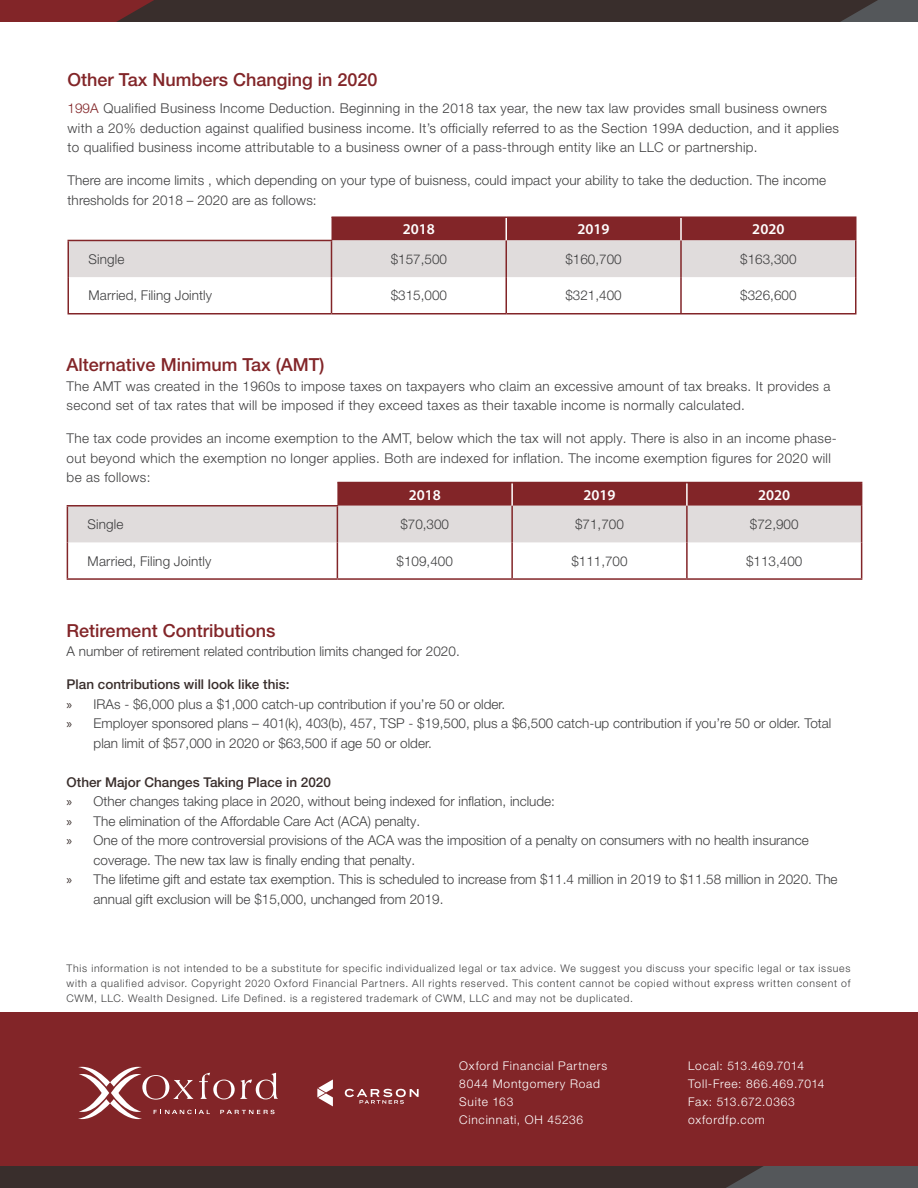
<style>
.page{position:relative;width:918px;height:1188px;background:#fff}
.page>*{position:absolute;margin:0;border:0;box-sizing:border-box;transform-origin:0 0}
.t1{font:500 18px "Helvetica Neue LT Pro";color:#822528}
.t2{font:600 15px "Myriad Pro";color:#fff}
.Table_Body{font:300 13.5px/19.5px "Helvetica Neue LT Pro";letter-spacing:.01em;color:#3e3e3f}
.t3{font:500 13.5px "Helvetica Neue LT Pro";color:#392e2c}
.Address{font:300 12px/18px "Helvetica Neue LT Pro";letter-spacing:.065em;color:#fff}
.Firm_Name_Website{font:300 12px "Helvetica Neue LT Pro";letter-spacing:.065em;color:#fff}
.Address-2{font:300 12px "Helvetica Neue LT Pro";letter-spacing:.045em;color:#fff}
.Disclosure{font:300 10.5px/15px "Helvetica Neue LT Pro";letter-spacing:.07em;color:#3e3e3f;text-align:justify}
.s1{color:#822528}
.s2{font-family:"Myriad Pro";font-weight:400;color:#392e2c}
</style>
<div class="page">
<div style="left:0;top:0;width:918px;height:22px;background:#822528"></div>
<svg style="left:116px;top:0;width:802px;height:22px;background:#3c302f"></svg>
<hr style="left:332px;top:216px;width:174px;height:2px;background:#822528">
<hr style="left:506px;top:216px;width:175px;height:2px;background:#822528">
<hr style="left:681px;top:216px;width:175px;height:2px;background:#822528">
<svg style="left:68px;top:217px;width:788px;height:60px;background:#cbb0b1"></svg>
<hr style="left:68px;top:241px;width:1px;height:36px;background:#822528">
<hr style="left:68px;top:240px;width:264px;height:1px;background:#822528">
<hr style="left:331px;top:241px;width:1px;height:36px;background:#822528">
<hr style="left:506px;top:240px;width:1px;height:37px;background:#822528">
<hr style="left:680px;top:240px;width:2px;height:37px;background:#822528">
<hr style="left:855px;top:240px;width:1px;height:37px;background:#822528">
<hr style="left:68px;top:277px;width:1px;height:36px;background:#822528">
<hr style="left:68px;top:313px;width:264px;height:2px;background:#822528">
<hr style="left:331px;top:277px;width:1px;height:36px;background:#822528">
<hr style="left:332px;top:313px;width:174px;height:2px;background:#822528">
<hr style="left:506px;top:277px;width:1px;height:36px;background:#822528">
<hr style="left:506px;top:313px;width:175px;height:2px;background:#822528">
<hr style="left:680px;top:277px;width:2px;height:36px;background:#822528">
<hr style="left:855px;top:277px;width:1px;height:36px;background:#822528">
<hr style="left:681px;top:313px;width:175px;height:2px;background:#822528">
<hr style="left:337px;top:482px;width:175px;height:1px;background:#822528">
<hr style="left:512px;top:482px;width:175px;height:1px;background:#822528">
<hr style="left:687px;top:482px;width:175px;height:1px;background:#822528">
<svg style="left:68px;top:483px;width:794px;height:59px;background:#ccb1b2"></svg>
<hr style="left:67px;top:507px;width:1px;height:35px;background:#822528">
<hr style="left:67px;top:505px;width:271px;height:2px;background:#822528">
<hr style="left:337px;top:507px;width:1px;height:35px;background:#822528">
<hr style="left:511px;top:506px;width:2px;height:36px;background:#822528">
<hr style="left:686px;top:506px;width:2px;height:36px;background:#822528">
<hr style="left:861px;top:506px;width:1px;height:36px;background:#822528">
<hr style="left:67px;top:542px;width:1px;height:36px;background:#822528">
<hr style="left:67px;top:578px;width:270px;height:2px;background:#822528">
<hr style="left:337px;top:542px;width:1px;height:36px;background:#822528">
<hr style="left:337px;top:578px;width:175px;height:2px;background:#822528">
<hr style="left:511px;top:542px;width:2px;height:36px;background:#822528">
<hr style="left:512px;top:578px;width:175px;height:2px;background:#822528">
<hr style="left:686px;top:542px;width:2px;height:36px;background:#822528">
<hr style="left:861px;top:542px;width:1px;height:36px;background:#822528">
<hr style="left:687px;top:578px;width:175px;height:2px;background:#822528">
<div style="left:0;top:1012px;width:918px;height:154px;background:#822528"></div>
<div style="left:0;top:1166px;width:918px;height:22px;background:#392e2c"></div>
<svg style="left:726px;top:1166px;width:192px;height:22px;background:#515255"></svg>
<svg style="left:345px;top:1089px;width:74px;height:15px"></svg>
<svg style="left:317px;top:1079px;width:16px;height:27px"></svg>
<svg style="left:78px;top:1067px;width:200px;height:52px"></svg>
<p class="t1" style="left:68px;top:69px;width:311px">Other Tax Numbers Changing in 2020</p>
<p class="Table_Body" style="left:68px;top:99px;width:773px"><span class="s1">199A</span> Qualified Business Income Deduction. Beginning in the 2018 tax year, the new tax law provides small business owners with a 20% deduction against qualified business income. It’s officially referred to as the Section 199A deduction, and it applies to qualified business income attributable to a business owner of a pass-through entity like an LLC or partnership.</p>
<p class="Table_Body" style="left:68px;top:171px;width:760px">There are income limits , which depending on your type of buisness, could impact your ability to take the deduction. The income thresholds for 2018 – 2020 are as follows:</p>
<p class="t2" style="left:403px;top:220px;width:34px">2018</p>
<p class="t2" style="left:578px;top:220px;width:34px">2019</p>
<p class="t2" style="left:752px;top:220px;width:34px">2020</p>
<p class="Table_Body" style="left:88px;top:249px;width:37px">Single</p>
<p class="Table_Body" style="left:391px;top:249px;width:58px">$157,500</p>
<p class="Table_Body" style="left:565px;top:249px;width:58px">$160,700</p>
<p class="Table_Body" style="left:740px;top:249px;width:58px">$163,300</p>
<p class="Table_Body" style="left:88px;top:285px;width:125px">Married, Filing Jointly</p>
<p class="Table_Body" style="left:391px;top:285px;width:58px">$315,000</p>
<p class="Table_Body" style="left:565px;top:285px;width:58px">$321,400</p>
<p class="Table_Body" style="left:740px;top:285px;width:58px">$326,600</p>
<p class="t1" style="left:67px;top:354px;width:259px">Alternative Minimum Tax (AMT)</p>
<p class="Table_Body" style="left:67px;top:376px;width:765px">The AMT was created in the 1960s to impose taxes on taxpayers who claim an excessive amount of tax breaks. It provides a second set of tax rates that will be imposed if they exceed taxes as their taxable income is normally calculated.</p>
<p class="Table_Body" style="left:67px;top:428px;width:772px">The tax code provides an income exemption to the AMT, below which the tax will not apply. There is also in an income phase&shy;out beyond which the exemption no longer applies. Both are indexed for inflation. The income exemption figures for 2020 will be as follows:</p>
<p class="t2" style="left:409px;top:485px;width:34px">2018</p>
<p class="t2" style="left:583px;top:485px;width:34px">2019</p>
<p class="t2" style="left:758px;top:485px;width:34px">2020</p>
<p class="Table_Body" style="left:88px;top:514px;width:37px">Single</p>
<p class="Table_Body" style="left:400px;top:514px;width:50px">$70,300</p>
<p class="Table_Body" style="left:575px;top:514px;width:50px">$71,700</p>
<p class="Table_Body" style="left:750px;top:514px;width:50px">$72,900</p>
<p class="Table_Body" style="left:88px;top:551px;width:125px">Married, Filing Jointly</p>
<p class="Table_Body" style="left:397px;top:551px;width:58px">$109,400</p>
<p class="Table_Body" style="left:571px;top:551px;width:58px">$111,700</p>
<p class="Table_Body" style="left:746px;top:551px;width:58px">$113,400</p>
<p class="t1" style="left:67px;top:619px;width:210px">Retirement Contributions</p>
<p class="Table_Body" style="left:67px;top:641px;width:395px">A number of retirement related contribution limits changed for 2020.</p>
<p class="t3" style="left:67px;top:676px;width:224px">Plan contributions will look like this:</p>
<p class="Table_Body" style="left:67px;top:694px;width:440px"><span class="s2">»</span> IRAs - $6,000 plus a $1,000 catch-up contribution if you’re 50 or older.</p>
<p class="Table_Body" style="left:94px;top:713px;width:739px;text-indent:-27px"><span class="s2">»</span> Employer sponsored plans – 401(k), 403(b), 457, TSP - $19,500, plus a $6,500 catch-up contribution if you’re 50 or older. Total plan limit of $57,000 in 2020 or $63,500 if age 50 or older.</p>
<p class="t3" style="left:67px;top:774px;width:266px">Other Major Changes Taking Place in 2020</p>
<p class="Table_Body" style="left:67px;top:791px;width:490px"><span class="s2">»</span> Other changes taking place in 2020, without being indexed for inflation, include:</p>
<p class="Table_Body" style="left:67px;top:811px;width:355px"><span class="s2">»</span> The elimination of the Affordable Care Act (ACA) penalty.</p>
<p class="Table_Body" style="left:94px;top:830px;width:717px;text-indent:-27px"><span class="s2">»</span> One of the more controversial provisions of the ACA was the imposition of a penalty on consumers with no health insurance coverage. The new tax law is finally ending that penalty.</p>
<p class="Table_Body" style="left:94px;top:869px;width:745px;text-indent:-27px"><span class="s2">»</span> The lifetime gift and estate tax exemption. This is scheduled to increase from $11.4 million in 2019 to $11.58 million in 2020. The annual gift exclusion will be $15,000, unchanged from 2019.</p>
<p class="Disclosure" style="left:67px;top:961px;width:785px">This information is not intended to be a substitute for specific individualized legal or tax advice. We suggest you discuss your specific legal or tax issues with a qualified advisor. Copyright 2020 Oxford Financial Partners. All rights reserved. This content cannot be copied without express written consent of CWM, LLC. Wealth Designed. Life Defined. is a registered trademark of CWM, LLC and may not be duplicated.</p>
<p class="Firm_Name_Website" style="left:459px;top:1059px;width:149px">Oxford Financial Partners</p>
<p class="Address" style="left:459px;top:1075px;width:142px">8044 Montgomery Road<br>Suite 163<br>Cincinnati, OH 45236</p>
<p class="Address" style="left:688px;top:1057px;width:117px">Local: 513.469.7014</p>
<p class="Address" style="left:688px;top:1075px;width:138px">Toll-Free: 866.469.7014</p>
<p class="Address-2" style="left:688px;top:1095px;width:108px">Fax: 513.672.0363</p>
<p class="Firm_Name_Website" style="left:688px;top:1113px;width:78px">oxfordfp.com</p>
</div>
